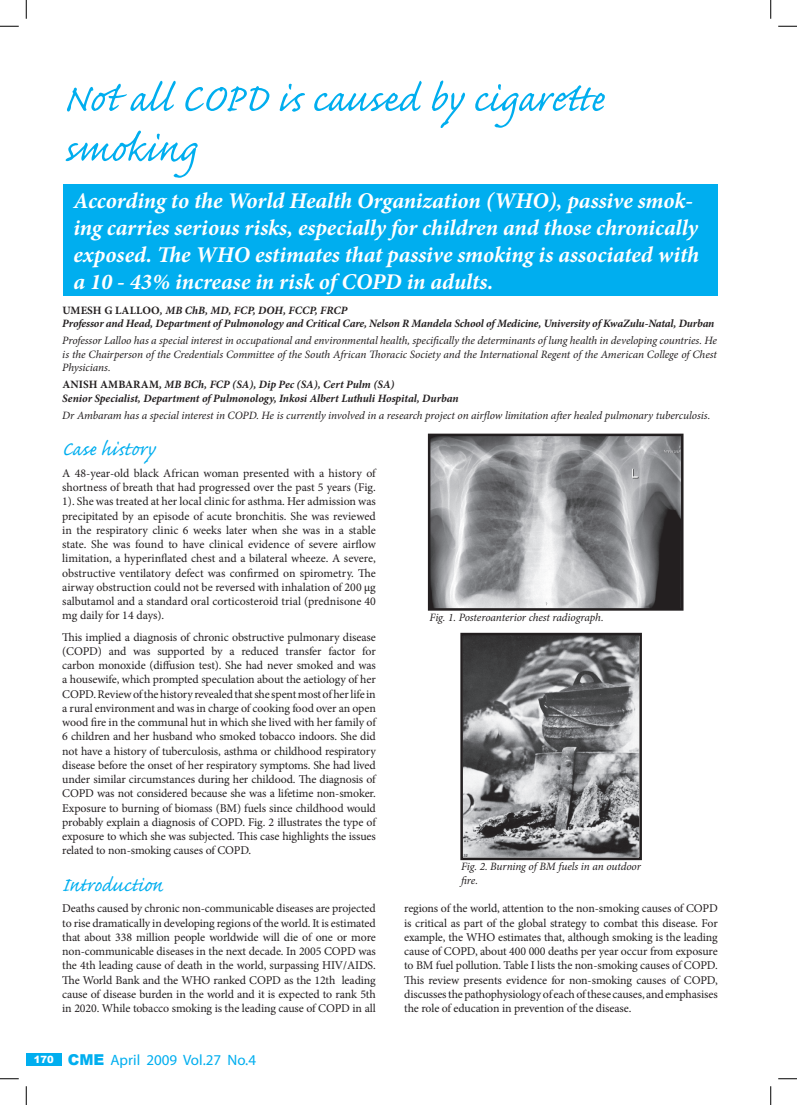
<style>
.page{position:relative;width:797px;height:1105px;background:#fff}
.page>*{position:absolute;margin:0;border:0;box-sizing:border-box;transform-origin:0 0}
.t1{font:50px/50px "Caflisch Script Pro";color:#00aeef}
.t2{font:25px "Caflisch Script Pro";color:#00aeef}
.t3{font:italic 700 22.5px/27px "Minion Pro";letter-spacing:-.005em;color:#fff}
.t4{font:15px "Myriad";color:#00aeef}
.t5{font:11.88px/14.2px "Minion Pro";letter-spacing:-.01em;color:#231f20;text-align:justify}
.t6{font:italic 11.25px/13.5px "Minion Pro";letter-spacing:-.01em;color:#231f20;text-align:justify}
.t7{font:italic 700 11.25px/13.5px "Minion Pro";letter-spacing:-.005em;color:#231f20}
.t8{font:900 10px "Arial";color:#fff}
.s1{font-style:normal}
.s2{font-family:"Arial";font-weight:900}
</style>
<div class="page">
<div style="left:26px;top:1053px;width:36px;height:12px;background:#00aeef"></div>
<div style="left:63px;top:184px;width:654px;height:112px;background:#00aeef"></div>
<img style="left:431px;top:437px;width:249px;height:171px">
<div style="left:428px;top:434px;width:255px;height:177px;border:2px solid #231f20"></div>
<img style="left:463px;top:636px;width:176px;height:221px">
<div style="left:460px;top:633px;width:182px;height:227px;border:2px solid #231f20"></div>
<svg style="left:0;top:25px;width:19px;height:2px"></svg>
<svg style="left:778px;top:25px;width:19px;height:2px"></svg>
<svg style="left:0;top:1078px;width:19px;height:1px"></svg>
<svg style="left:778px;top:1078px;width:19px;height:1px"></svg>
<svg style="left:25px;top:0;width:2px;height:19px"></svg>
<svg style="left:25px;top:1086px;width:2px;height:19px"></svg>
<svg style="left:770px;top:0;width:1px;height:19px"></svg>
<svg style="left:770px;top:1086px;width:1px;height:19px"></svg>
<h1 class="t1" style="left:63px;top:79px;width:543px">Not all COPD is caused by cigarette smoking</h1>
<p class="t3" style="left:73px;top:187px;width:627px">According to the World Health Organization (WHO), passive smok&shy;ing carries serious risks, especially for children and those chronically exposed. The WHO estimates that passive smoking is associated with a 10 - 43% increase in risk of COPD in adults.</p>
<p class="t7" style="left:62px;top:303px;width:653px"><span class="s1">UMESH G LALL OO</span>, MB ChB, MD, FCP, DOH, FCCP, FRCP<br>Professor and Head, Department of Pulmonology and Critical Care, Nelson R Mandela School of Medicine, University of KwaZulu-Natal, Durban</p>
<p class="t6" style="left:62px;top:334px;width:656px">Professor Lalloo has a special interest in occupational and environmental health, specifically the determinants of lung health in developing countries. He is the Chairperson of the Credentials Committee of the South African Thoracic Society and the International Regent of the American College of Chest Physicians.</p>
<p class="t7" style="left:62px;top:378px;width:398px"><span class="s1">ANISH AMBARAM</span>, MB BCh, FCP (SA), Dip Pec (SA), Cert Pulm (SA)<br>Senior Specialist, Department of Pulmonology, Inkosi Albert Luthuli Hospital, Durban</p>
<p class="t6" style="left:62px;top:408px;width:649px">Dr Ambaram has a special interest in COPD. He is currently involved in a research project on airflow limitation after healed pulmonary tuberculosis.</p>
<h2 class="t2" style="left:62px;top:436px;width:94px">Case his tory</h2>
<p class="t5" style="left:62px;top:466px;width:315px">A 48-year-old black African woman presented with a history of shortness of breath that had progressed over the past 5 years (Fig.<br>1). She was treated at her local clinic for asthma. Her admission was precipitated by an episode of acute bronchitis. She was reviewed in the respiratory clinic 6 weeks later when she was in a stable state. She was found to have clinical evidence of severe airflow limitation, a hyperinflated chest and a bilateral wheeze. A severe, obstructive ventilatory defect was confirmed on spirometry. The airway obstruction could not be reversed with inhalation of 200 µg salbutamol and a standard oral corticosteroid trial (prednisone 40 mg daily for 14 days).</p>
<p class="t5" style="left:62px;top:630px;width:315px">This implied a diagnosis of chronic obstructive pulmonary disease (COPD) and was supported by a reduced transfer factor for carbon monoxide (diffusion test). She had never smoked and was a housewife, which prompted speculation about the aetiology of her COPD. Review of the history revealed that she spent most of her life in a rural environment and was in charge of cooking food over an open wood fire in the communal hut in which she lived with her family of 6 children and her husband who smoked tobacco indoors. She did not have a history of tuberculosis, asthma or childhood respiratory disease before the onset of her respiratory symptoms. She had lived under similar circumstances during her childood. The diagnosis of COPD was not considered because she was a lifetime non-smoker.<br>Exposure to burning of biomass (BM) fuels since childhood would probably explain a diagnosis of COPD. Fig. 2 illustrates the type of exposure to which she was subjected. This case highlights the issues related to non-smoking causes of COPD.</p>
<h2 class="t2" style="left:62px;top:872px;width:102px">Introduction</h2>
<p class="t5" style="left:62px;top:901px;width:315px">Deaths caused by chronic non-communicable diseases are projected to rise dramatically in developing regions of the world. It is estimated that about 338 million people worldwide will die of one or more non-communicable diseases in the next decade. In 2005 COPD was the 4th leading cause of death in the world, surpassing HIV/AIDS.<br>The World Bank and the WHO ranked COPD as the 12th leading cause of disease burden in the world and it is expected to rank 5th in 2020. While tobacco smoking is the leading cause of COPD in all</p>
<p class="t5" style="left:404px;top:901px;width:315px">regions of the world, attention to the non-smoking causes of COPD is critical as part of the global strategy to combat this disease. For example, the WHO estimates that, although smoking is the leading cause of COPD, about 400 000 deaths per year occur from exposure to BM fuel pollution. Table I lists the non-smoking causes of COPD.<br>This review presents evidence for non-smoking causes of COPD, discusses the pathophysiology of each of these causes, and emphasises the role of education in prevention of the disease.</p>
<p class="t6" style="left:429px;top:611px;width:176px">Fig. 1. Posteroanterior chest radiograph.</p>
<p class="t6" style="left:461px;top:860px;width:181px">Fig. 2. Burning of BM fuels in an outdoor fire.</p>
<p class="t8" style="left:34px;top:1054px;width:22px">170</p>
<p class="t4" style="left:68px;top:1052px;width:190px"><span class="s2">CME</span> April 2009 Vol.27 No.4</p>
</div>
